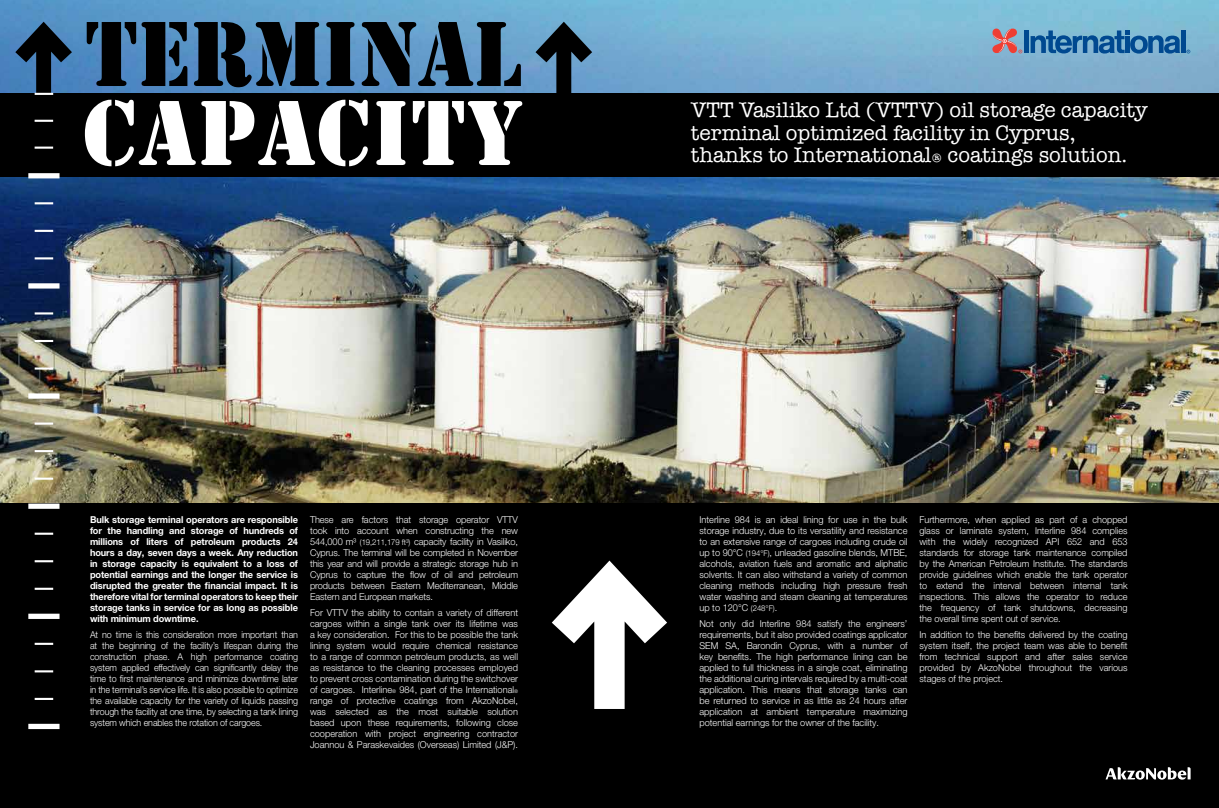
<style>
.page{position:relative;width:1219px;height:808px;background:#fff}
.page>*{position:absolute;margin:0;border:0;box-sizing:border-box;transform-origin:0 0}
.t1{font:96px "Stencil";color:#000;scale:.93 1}
.t2{font:96px "Stencil";letter-spacing:.02em;color:#fff;scale:.96 1}
.t3{font:21.4px/22.5px "American Typewriter";color:#fff}
.t4{font:300 9.5px/11px "Helvetica Neue LT Pro";color:#fff;text-align:justify}
.t5{font:300 9.5px/11px "Helvetica Neue LT Pro";color:#fff;text-align:justify;scale:.94 1}
.t6{font:300 9.5px/11px "Helvetica Neue LT Pro";color:#fff;text-align:justify;scale:.96 1}
.t7{font:700 9.5px/11px "Helvetica Neue LT Pro";letter-spacing:-.01em;color:#fff;text-align:justify}
.s1{font-size:8px}
.s2{font-size:5px}
</style>
<div class="page">
<img style="left:0;top:0;width:1219px;height:503px">
<div style="left:0;top:503px;width:1219px;height:305px;background:#000"></div>
<div style="left:0;top:93px;width:1219px;height:83px;background:#000"></div>
<svg style="left:535px;top:22px;width:57px;height:71px;background:#3f5f79"></svg>
<svg style="left:552px;top:561px;width:115px;height:148px"></svg>
<div style="left:28px;top:173px;width:32px;height:5px;background:#fff"></div>
<div style="left:28px;top:283px;width:32px;height:6px;background:#fff"></div>
<div style="left:28px;top:393px;width:32px;height:6px;background:#fff"></div>
<div style="left:28px;top:503px;width:32px;height:6px;background:#fff"></div>
<div style="left:28px;top:614px;width:32px;height:5px;background:#fff"></div>
<div style="left:28px;top:724px;width:32px;height:5px;background:#fff"></div>
<svg style="left:35px;top:257px;width:18px;height:2px"></svg>
<hr style="left:35px;top:367px;width:18px;height:3px;background:#fff">
<svg style="left:35px;top:478px;width:18px;height:2px"></svg>
<svg style="left:35px;top:588px;width:18px;height:2px"></svg>
<svg style="left:35px;top:698px;width:18px;height:2px"></svg>
<svg style="left:35px;top:230px;width:18px;height:2px"></svg>
<svg style="left:35px;top:340px;width:18px;height:2px"></svg>
<svg style="left:35px;top:450px;width:18px;height:2px"></svg>
<svg style="left:35px;top:560px;width:18px;height:2px"></svg>
<svg style="left:35px;top:670px;width:18px;height:2px"></svg>
<svg style="left:35px;top:202px;width:18px;height:2px"></svg>
<svg style="left:35px;top:312px;width:18px;height:2px"></svg>
<hr style="left:35px;top:422px;width:18px;height:3px;background:#fff">
<svg style="left:35px;top:533px;width:18px;height:2px"></svg>
<svg style="left:35px;top:643px;width:18px;height:2px"></svg>
<svg style="left:35px;top:147px;width:18px;height:2px"></svg>
<svg style="left:15px;top:22px;width:57px;height:73px;background:#2d4e6f"></svg>
<svg style="left:35px;top:120px;width:18px;height:2px"></svg>
<svg style="left:1105px;top:767px;width:86px;height:13px"></svg>
<hr style="left:1181px;top:30px;width:4px;height:23px;background:#004990">
<div style="left:1024px;top:30px;width:5px;height:23px;background:#004990"></div>
<svg style="left:1031px;top:30px;width:149px;height:24px;background:#4282b2"></svg>
<svg style="left:992px;top:29px;width:30px;height:24px"></svg>
<svg style="left:1186px;top:50px;width:4px;height:3px"></svg>
<h1 class="t1" style="left:85px;top:-1px;width:470px">TERMINAL</h1>
<h1 class="t2" style="left:83px;top:78px;width:459px">CAPACITY</h1>
<h2 class="t3" style="left:691px;top:98px;width:458px">VTT Vasiliko Ltd (VTTV) oil storage capacity terminal optimized facility in Cyprus, thanks to International® coatings solution.</h2>
<p class="t7" style="left:90px;top:514px;width:210px">Bulk storage terminal operators are responsible for the handling and storage of hundreds of millions of liters of petroleum products 24 hours a day, seven days a week. Any reduction in storage capacity is equivalent to a loss of potential earnings and the longer the service is disrupted the greater the financial impact. It is therefore vital for terminal operators to keep their storage tanks in service for as long as possible with minimum downtime.</p>
<p class="t5" style="left:90px;top:629px;width:223px">At no time is this consideration more important than at the beginning of the facility’s lifespan during the construction phase. A high performance coating system applied effectively can significantly delay the time to first maintenance and minimize downtime later in the terminal’s service life. It is also possible to optimize the available capacity for the variety of liquids passing through the facility at one time, by selecting a tank lining system which enables the rotation of cargoes.</p>
<p class="t4" style="left:310px;top:514px;width:210px">These are factors that storage operator VTTV took into account when constructing the new 544,000 m³ <span class="s1">(19,211,179 ft³)</span> capacity facility in Vasiliko, Cyprus. The terminal will be completed in November this year and will provide a strategic storage hub in Cyprus to capture the flow of oil and petroleum products between Eastern Mediterranean, Middle Eastern and European markets.</p>
<p class="t4" style="left:310px;top:607px;width:210px">For VTTV the ability to contain a variety of different cargoes within a single tank over its lifetime was a key consideration. For this to be possible the tank lining system would require chemical resistance to a range of common petroleum products, as well as resistance to the cleaning processes employed to prevent cross contamination during the switchover of cargoes. Interline<span class="s2">®</span> 984, part of the International<span class="s2">® </span>range of protective coatings from AkzoNobel, was selected as the most suitable solution based upon these requirements, following close cooperation with project engineering contractor Joannou &amp; Paraskevaides (Overseas) Limited (J&amp;P).</p>
<p class="t4" style="left:699px;top:514px;width:210px">Interline 984 is an ideal lining for use in the bulk storage industry, due to its versatility and resistance to an extensive range of cargoes including crude oil up to 90°C <span class="s1">(194°F)</span>, unleaded gasoline blends, MTBE, alcohols, aviation fuels and aromatic and aliphatic solvents. It can also withstand a variety of common cleaning methods including high pressure fresh water washing and steam cleaning at temperatures up to 120°C <span class="s1">(248°F)</span>.</p>
<p class="t4" style="left:699px;top:618px;width:210px">Not only did Interline 984 satisfy the engineers’ requirements, but it also provided coatings applicator SEM SA, Barondin Cyprus, with a number of key benefits. The high performance lining can be applied to full thickness in a single coat, eliminating the additional curing intervals required by a multi-coat application. This means that storage tanks can be returned to service in as little as 24 hours after application at ambient temperature maximizing potential earnings for the owner of the facility.</p>
<p class="t6" style="left:919px;top:514px;width:218px">Furthermore, when applied as part of a chopped glass or laminate system, Interline 984 complies with the widely recognized API 652 and 653 standards for storage tank maintenance compiled by the American Petroleum Institute. The standards provide guidelines which enable the tank operator to extend the interval between internal tank inspections. This allows the operator to reduce the frequency of tank shutdowns, decreasing the overall time spent out of service.</p>
<p class="t4" style="left:919px;top:629px;width:210px">In addition to the benefits delivered by the coating system itself, the project team was able to benefit from technical support and after sales service provided by AkzoNobel throughout the various stages of the project.</p>
</div>
